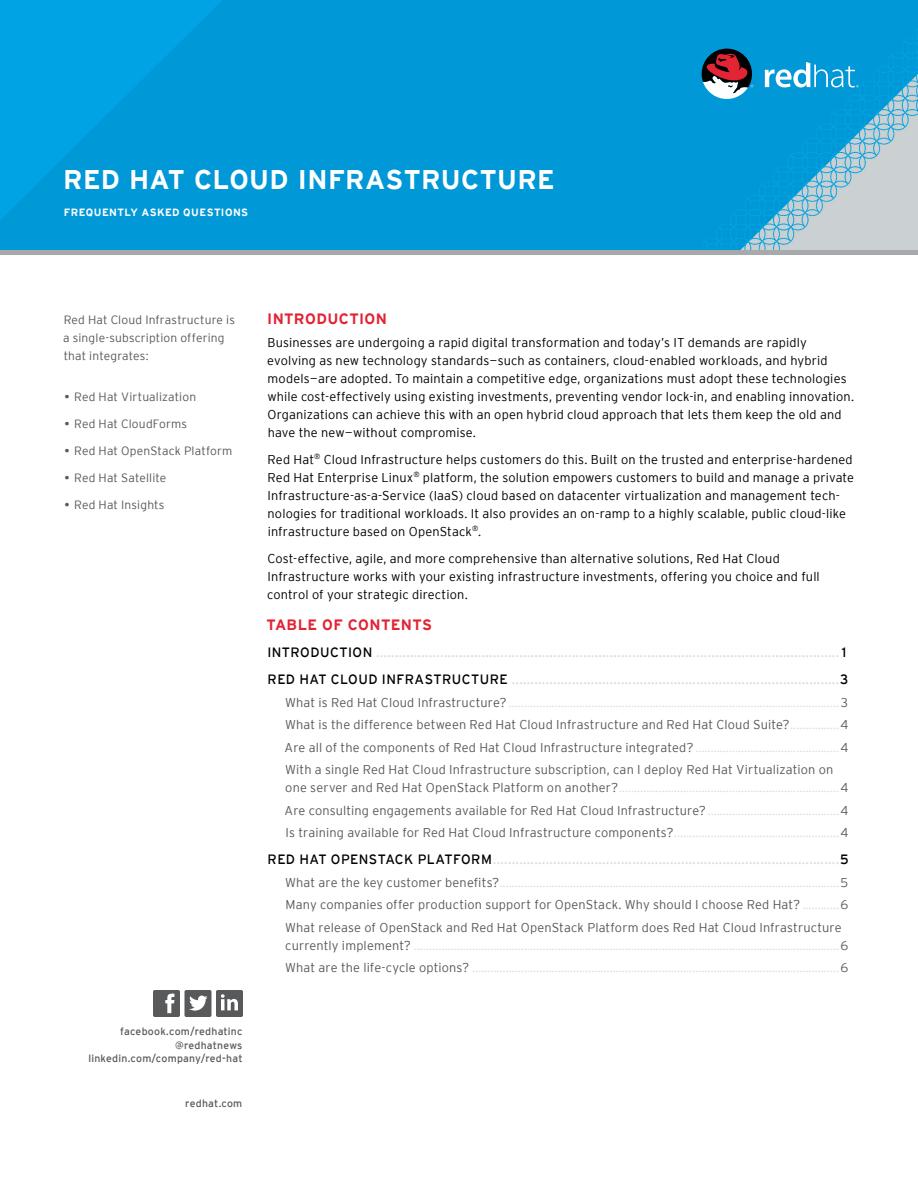
<style>
.page{position:relative;width:918px;height:1188px;background:#fff}
.page>*{position:absolute;margin:0;border:0;box-sizing:border-box;transform-origin:0 0}
.t1{font:700 27px "Interstate";letter-spacing:.015em;color:#fff}
.t2{font:700 15px "Interstate";letter-spacing:.025em;color:#e22434}
.t3{font:13.5px/27px "Interstate";letter-spacing:.03em;color:#dcddde}
.t4{font:300 12.75px/18px "Interstate";letter-spacing:.01em;color:#000}
.t5{font:300 12.75px/22.5px "Interstate";letter-spacing:.01em;color:#58595b;text-align:justify}
.t6{font:300 12.75px/22.5px "Interstate";letter-spacing:.01em;color:#dcddde;text-align:justify}
.t7{font:300 12px/18px "Interstate";letter-spacing:.015em;color:#58595b}
.t8{font:10.5px/13.5px "Interstate";letter-spacing:.02em;color:#58595b;text-align:right}
.t9{font:700 10.5px "Interstate";letter-spacing:.04em;color:#fff}
.s1{font-weight:400}
.s2{color:#000}
.s3{color:#dcddde}
.s4{color:#58595b}
</style>
<div class="page">
<img style="left:0;top:0;width:918px;height:250px">
<svg style="left:153px;top:990px;width:90px;height:27px"></svg>
<svg style="left:765px;top:62px;width:94px;height:25px"></svg>
<svg style="left:702px;top:49px;width:51px;height:50px"></svg>
<div style="left:0;top:250px;width:918px;height:5px;background:#a7a9ac"></div>
<h1 class="t1" style="left:63px;top:164px;width:493px">RED HAT CLOUD INFRASTRUCTURE</h1>
<p class="t9" style="left:64px;top:206px;width:186px">FREQUENTLY ASKED QUESTIONS</p>
<p class="t7" style="left:63px;top:311px;width:173px">Red Hat Cloud Infrastructure is a single-subscription offering that integrates:</p>
<p class="t7" style="left:64px;top:387px;width:133px"><span class="s1">•</span> Red Hat Virtualization</p>
<p class="t7" style="left:64px;top:414px;width:124px"><span class="s1">•</span> Red Hat CloudForms</p>
<p class="t7" style="left:64px;top:441px;width:170px"><span class="s1">•</span> Red Hat OpenStack Platform</p>
<p class="t7" style="left:64px;top:468px;width:104px"><span class="s1">•</span> Red Hat Satellite</p>
<p class="t7" style="left:64px;top:495px;width:102px"><span class="s1">•</span> Red Hat Insights</p>
<p class="t8" style="left:88px;top:1024px;width:156px">facebook.com/redhatinc @redhatnews linkedin.com/company/red-hat</p>
<p class="t8" style="left:185px;top:1096px;width:59px">redhat.com</p>
<p class="t2" style="left:267px;top:310px;width:121px">INTRODUCTION</p>
<p class="t4" style="left:267px;top:333px;width:588px">Businesses are undergoing a rapid digital transformation and today’s IT demands are rapidly evolving as new technology standards—such as containers, cloud-enabled workloads, and hybrid models—are adopted. To maintain a competitive edge, organizations must adopt these technologies while cost-effectively using existing investments, preventing vendor lock-in, and enabling innovation.<br>Organizations can achieve this with an open hybrid cloud approach that lets them keep the old and have the new—without compromise.</p>
<p class="t4" style="left:268px;top:450px;width:588px">Red Hat<sup>®</sup> Cloud Infrastructure helps customers do this. Built on the trusted and enterprise-hardened Red Hat Enterprise Linux<sup>®</sup> platform, the solution empowers customers to build and manage a private Infrastructure-as-a-Service (IaaS) cloud based on datacenter virtualization and management tech&shy;nologies for traditional workloads. It also provides an on-ramp to a highly scalable, public cloud-like infrastructure based on OpenStack<sup>®</sup>.</p>
<p class="t4" style="left:267px;top:549px;width:554px">Cost-effective, agile, and more comprehensive than alternative solutions, Red Hat Cloud<br>Infrastructure works with your existing infrastructure investments, offering you choice and full control of your strategic direction.</p>
<p class="t2" style="left:266px;top:616px;width:167px">TABLE OF CONTENTS</p>
<p class="t3" style="left:267px;top:639px;width:582px"><span class="s2">INTRODUCTION</span> ........................................................................................................................... <span class="s2">1<br>RED HAT CLOUD INFRASTRUCTURE</span> .......................................................................................<span class="s2">3</span></p>
<p class="t5" style="left:285px;top:691px;width:565px">What is Red Hat Cloud Infrastructure? <span class="s3">............................................................................................................</span>3<br>What is the difference between Red Hat Cloud Infrastructure and Red Hat Cloud Suite?<span class="s3">................</span>4<br>Are all of the components of Red Hat Cloud Infrastructure integrated? <span class="s3">...............................................</span>4<br>With a single Red Hat Cloud Infrastructure subscription, can I deploy Red Hat Virtualization on</p>
<p class="t6" style="left:285px;top:776px;width:565px"><span class="s4">one server and Red Hat OpenStack Platform on another?</span>........................................................................<span class="s4">4<br>Are consulting engagements available for Red Hat Cloud Infrastructure?</span>...........................................<span class="s4">4<br>Is training available for Red Hat Cloud Infrastructure components?</span>......................................................<span class="s4">4</span></p>
<p class="t3" style="left:268px;top:846px;width:583px"><span class="s2">RED HAT OPENSTACK PLATFORM</span>............................................................................................<span class="s2">5</span></p>
<p class="t5" style="left:285px;top:871px;width:565px">What are the key customer benefits?<span class="s3">...............................................................................................................</span>5<br>Many companies offer production support for OpenStack. Why should I choose Red Hat? <span class="s3">............</span>6<br>What release of OpenStack and Red Hat OpenStack Platform does Red Hat Cloud Infrastructure</p>
<p class="t6" style="left:285px;top:934px;width:565px"><span class="s4">currently implement?</span> ...........................................................................................................................................<span class="s4">6<br>What are the life-cycle options?</span> ........................................................................................................................<span class="s4">6</span></p>
</div>
